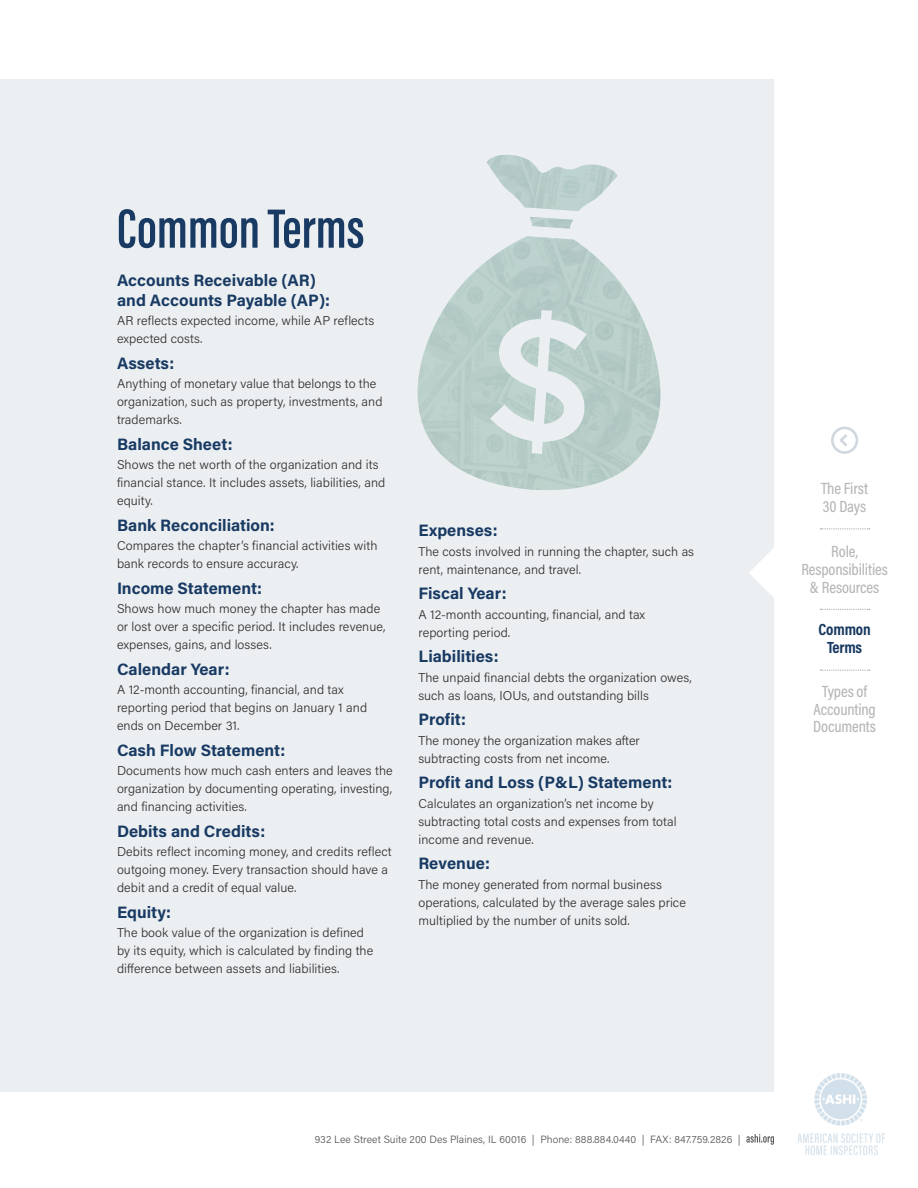
<style>
.page{position:relative;width:918px;height:1188px;background:#fff}
.page>*{position:absolute;margin:0;border:0;box-sizing:border-box;transform-origin:0 0}
.XX_Large_header{font:600 57px "Acumin Pro Extra Cond";color:#183a63}
.XX_Medium_Header{font:16.5px/19.5px "Acumin Variable Concept";color:#183a63}
.X_Small_Header{font:500 16.35px/17.9px "Acumin Pro Cond";letter-spacing:-.01em;color:#b7b7b7;text-align:center}
.X_Small_Header-2{font:700 16.35px/17.9px "Acumin Pro Cond";letter-spacing:-.01em;color:#173860;text-align:center}
.XX_Main_Body_first{font:300 12.75px/18px "Acumin Pro";letter-spacing:.005em;color:#312f30}
.XX_Main_Body{font:300 10.5px "Acumin Pro";letter-spacing:.005em;color:#535353}
</style>
<div class="page">
<div style="left:0;top:80px;width:774px;height:1012px;background:#eceff2"></div>
<img style="left:797px;top:1073px;width:88px;height:82px">
<img style="left:487px;top:154px;width:131px;height:57px">
<img style="left:530px;top:217px;width:43px;height:12px">
<img style="left:417px;top:236px;width:244px;height:254px">
<svg style="left:509px;top:337px;width:7px;height:30px"></svg>
<img style="left:516px;top:337px;width:24px;height:30px">
<svg style="left:569px;top:392px;width:7px;height:32px"></svg>
<img style="left:544px;top:392px;width:25px;height:32px">
<svg style="left:746px;top:1134px;width:28px;height:11px"></svg>
<svg style="left:749px;top:548px;width:25px;height:49px"></svg>
<svg style="left:820px;top:529px;width:50px;height:1px"></svg>
<svg style="left:820px;top:609px;width:50px;height:1px"></svg>
<svg style="left:831px;top:427px;width:27px;height:27px"></svg>
<svg style="left:820px;top:670px;width:50px;height:1px"></svg>
<p class="XX_Large_header" style="left:117px;top:194px;width:249px">Common Terms</p>
<p class="XX_Medium_Header" style="left:117px;top:270px;width:215px">Accounts Receivable (AR) and Accounts Payable (AP):</p>
<p class="XX_Main_Body_first" style="left:117px;top:311px;width:259px">AR reflects expected income, while AP reflects expected costs.</p>
<p class="XX_Medium_Header" style="left:117px;top:352px;width:59px">Assets:</p>
<p class="XX_Main_Body_first" style="left:117px;top:374px;width:267px">Anything of monetary value that belongs to the organization, such as property, investments, and trademarks.</p>
<p class="XX_Medium_Header" style="left:117px;top:433px;width:117px">Balance Sheet:</p>
<p class="XX_Main_Body_first" style="left:117px;top:455px;width:270px">Shows the net worth of the organization and its financial stance. It includes assets, liabilities, and equity.</p>
<p class="XX_Medium_Header" style="left:117px;top:514px;width:159px">Bank Reconciliation:</p>
<p class="XX_Main_Body_first" style="left:117px;top:536px;width:262px">Compares the chapter’s financial activities with bank records to ensure accuracy.</p>
<p class="XX_Medium_Header" style="left:117px;top:577px;width:147px">Income Statement:</p>
<p class="XX_Main_Body_first" style="left:117px;top:599px;width:270px">Shows how much money the chapter has made or lost over a specific period. It includes revenue, expenses, gains, and losses.</p>
<p class="XX_Medium_Header" style="left:117px;top:658px;width:114px">Calendar Year:</p>
<p class="XX_Main_Body_first" style="left:117px;top:680px;width:252px">A 12-month accounting, financial, and tax reporting period that begins on January 1 and ends on December 31.</p>
<p class="XX_Medium_Header" style="left:117px;top:739px;width:170px">Cash Flow Statement:</p>
<p class="XX_Main_Body_first" style="left:117px;top:761px;width:277px;text-align:justify">Documents how much cash enters and leaves the organization by documenting operating, investing, and financing activities.</p>
<p class="XX_Medium_Header" style="left:117px;top:820px;width:150px">Debits and Credits:</p>
<p class="XX_Main_Body_first" style="left:117px;top:842px;width:276px">Debits reflect incoming money, and credits reflect outgoing money. Every transaction should have a debit and a credit of equal value.</p>
<p class="XX_Medium_Header" style="left:117px;top:901px;width:56px">Equity:</p>
<p class="XX_Main_Body_first" style="left:117px;top:923px;width:258px">The book value of the organization is defined by its equity, which is calculated by finding the difference between assets and liabilities.</p>
<p class="XX_Medium_Header" style="left:418px;top:520px;width:81px">Expenses:</p>
<p class="XX_Main_Body_first" style="left:418px;top:542px;width:277px">The costs involved in running the chapter, such as rent, maintenance, and travel.</p>
<p class="XX_Medium_Header" style="left:418px;top:583px;width:90px">Fiscal Year:</p>
<p class="XX_Main_Body_first" style="left:418px;top:605px;width:228px">A 12-month accounting, financial, and tax reporting period.</p>
<p class="XX_Medium_Header" style="left:418px;top:646px;width:82px">Liabilities:</p>
<p class="XX_Main_Body_first" style="left:418px;top:668px;width:275px">The unpaid financial debts the organization owes, such as loans, IOUs, and outstanding bills</p>
<p class="XX_Medium_Header" style="left:418px;top:709px;width:49px">Profit:</p>
<p class="XX_Main_Body_first" style="left:418px;top:731px;width:223px">The money the organization makes after subtracting costs from net income.</p>
<p class="XX_Medium_Header" style="left:418px;top:772px;width:255px">Profit and Loss (P&amp;L) Statement:</p>
<p class="XX_Main_Body_first" style="left:418px;top:794px;width:260px">Calculates an organization’s net income by subtracting total costs and expenses from total income and revenue.</p>
<p class="XX_Medium_Header" style="left:418px;top:853px;width:73px">Revenue:</p>
<p class="XX_Main_Body_first" style="left:418px;top:875px;width:269px">The money generated from normal business operations, calculated by the average sales price multiplied by the number of units sold.</p>
<p class="X_Small_Header" style="left:821px;top:479px;width:48px;text-align:left">The First<br>30 Days</p>
<p class="X_Small_Header" style="left:801px;top:542px;width:88px">Role,<br>Responsibilities &amp; Resources</p>
<p class="X_Small_Header-2" style="left:819px;top:620px;width:54px">Common<br>Terms</p>
<p class="X_Small_Header" style="left:813px;top:682px;width:64px">Types of<br>Accounting<br>Documents</p>
<p class="XX_Main_Body" style="left:315px;top:1132px;width:428px">932 Lee Street Suite 200 Des Plaines, IL 60016 | Phone: 888.884.0440 | FAX: 847.759.2826 |</p>
</div>
